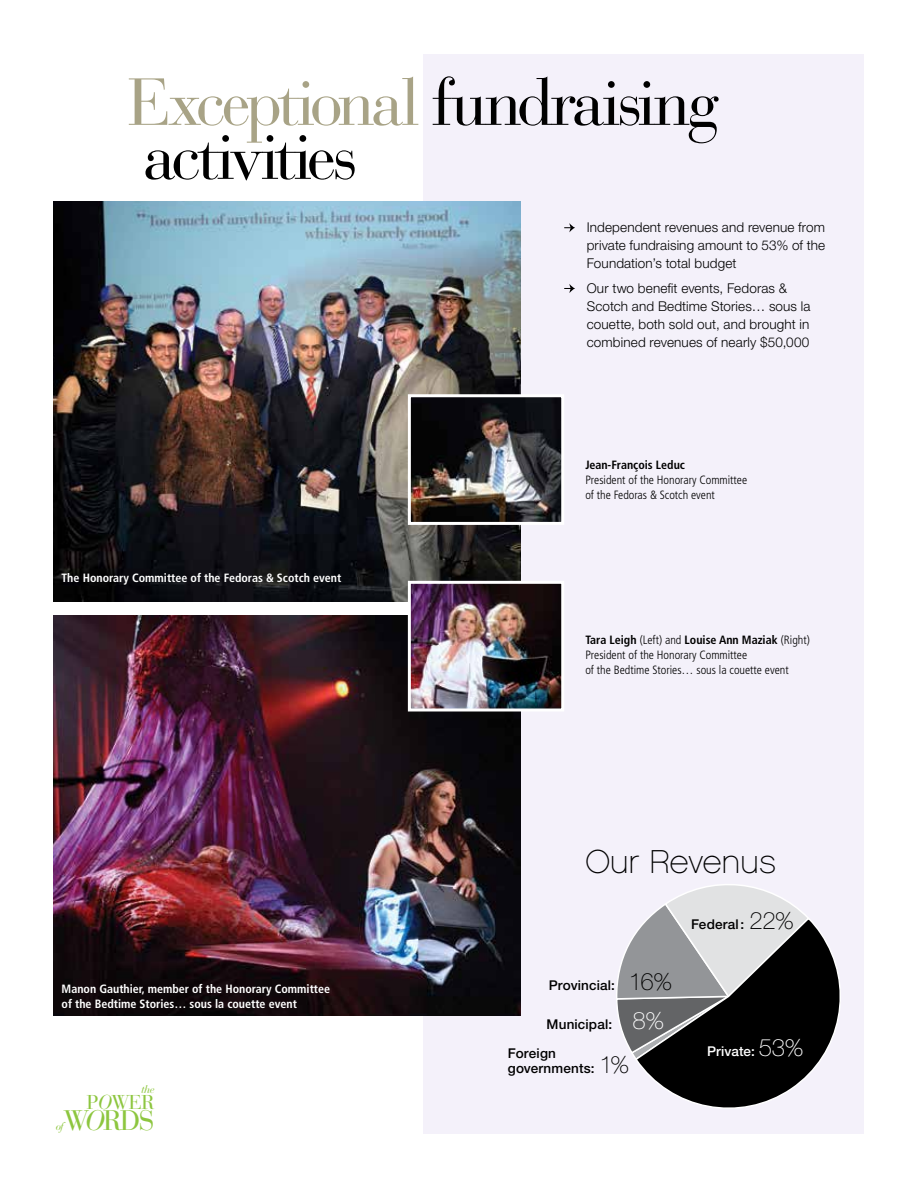
<style>
.page{position:relative;width:918px;height:1188px;background:#fff}
.page>*{position:absolute;margin:0;border:0;box-sizing:border-box;transform-origin:0 0}
.t1{font:66px/54px "Bauer Bodoni";letter-spacing:-.055em;color:#000}
.t2{font:33px "Chalet Paris Nineteen Sixty";letter-spacing:-.005em;color:#000}
.t3{font:28.05px "Bauer Bodoni";color:#8dc63f}
.t4{font:19.95px "Bauer Bodoni";color:#8dc63f}
.t5{font:300 13.5px/18px "Helvetica Neue LT Std";letter-spacing:.01em;color:#000;text-align:justify}
.t6{font:500 13.5px/15px "Helvetica Neue LT Std";letter-spacing:.01em;color:#000}
.t7{font:500 13.5px "Helvetica Neue LT Std";letter-spacing:.005em;color:#fff}
.t8{font:300 condensed 12px/15px "Frutiger";color:#000}
.t9{font:700 condensed 12px/15px "Frutiger";color:#fff}
.t10{font:700 condensed 12px "Frutiger";color:#000}
.t11{font:italic 10.95px "Bauer Bodoni";color:#8dc63f}
.s1{color:#a8a386}
.s2{font-style:italic}
.s3{font-weight:700}
.s4{font-weight:100;font-size:24px}
.s5{font-weight:100;font-size:24px;color:#fff}
</style>
<div class="page">
<div style="left:424px;top:54px;width:440px;height:1080px;background:#f4f1fa"></div>
<img style="left:54px;top:616px;width:466px;height:399px">
<svg style="left:564px;top:223px;width:11px;height:9px"></svg>
<svg style="left:564px;top:284px;width:11px;height:9px"></svg>
<svg style="left:616px;top:884px;width:190px;height:172px"></svg>
<svg style="left:634px;top:916px;width:207px;height:192px;background:#5e5e60"></svg>
<img style="left:53px;top:202px;width:467px;height:399px">
<img style="left:412px;top:585px;width:148px;height:123px">
<div style="left:408px;top:581px;width:156px;height:131px;border:3px solid #fff"></div>
<img style="left:412px;top:398px;width:148px;height:123px">
<div style="left:408px;top:394px;width:156px;height:131px;border:3px solid #fff"></div>
<h1 class="t1" style="left:128px;top:76px;width:594px"><span class="s1">Exceptional</span> fundraising activities</h1>
<p class="t5" style="left:587px;top:218px;width:240px">Independent revenues and revenue from private fundraising amount to 53% of the Foundation’s total budget</p>
<p class="t5" style="left:587px;top:279px;width:225px;text-align:left">Our two benefit events, Fedoras &amp; Scotch and Bedtime Stories… sous la couette, both sold out, and brought in combined revenues of nearly $50,000</p>
<p class="t9" style="left:62px;top:570px;width:281px">The Honorary Committee of the Fedoras &amp; Scotch event</p>
<p class="t9" style="left:62px;top:981px;width:270px">Manon Gauthier, member of the Honorary Committee of the Bedtime Stories… sous la couette event</p>
<p class="t11" style="left:141px;top:1082px;width:15px">the</p>
<h3 class="t4" style="left:87px;top:1091px;width:70px">P<span class="s2">O</span>WER</h3>
<h3 class="t3" style="left:63px;top:1104px;width:93px">W<span class="s2">O</span>RDS</h3>
<p class="t11" style="left:56px;top:1120px;width:9px">of</p>
<p class="t10" style="left:585px;top:457px;width:101px">Jean-François Leduc</p>
<p class="t8" style="left:585px;top:472px;width:163px">President of the Honorary Committee of the Fedoras &amp; Scotch event</p>
<p class="t8" style="left:585px;top:633px;width:226px"><span class="s3">Tara Leigh</span> (Left) and <span class="s3">Louise Ann Maziak</span> (Right)<br>President of the Honorary Committee<br>of the Bedtime Stories… sous la couette event</p>
<h2 class="t2" style="left:585px;top:842px;width:192px">Our Revenus</h2>
<p class="t6" style="left:549px;top:978px;width:125px">Provincial: <span class="s4">16%</span></p>
<p class="t6" style="left:547px;top:1016px;width:119px">Municipal: <span class="s5">8%</span></p>
<p class="t6" style="left:508px;top:1046px;width:123px">Foreign governments: <span class="s4">1%</span></p>
<p class="t6" style="left:691px;top:917px;width:104px">Federal: <span class="s4">22%</span></p>
<p class="t7" style="left:707px;top:1043px;width:98px">Private: <span class="s4">53%</span></p>
</div>
